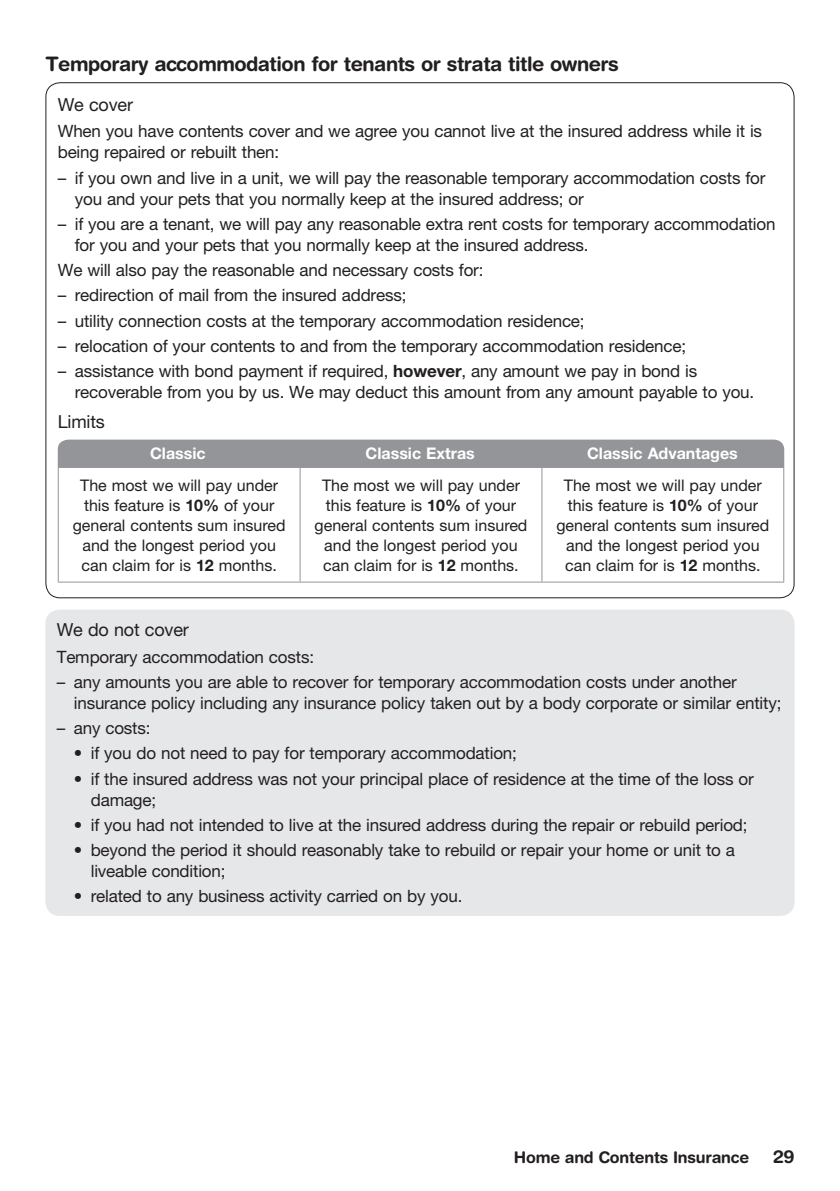
<style>
.page{position:relative;width:840px;height:1191px;background:#fff}
.page>*{position:absolute;margin:0;border:0;box-sizing:border-box;transform-origin:0 0}
.t1{font:700 20px "Helvetica Rounded LT Std";letter-spacing:-.025em;color:#231f20}
.t2{font:18px "Helvetica Neue LT Std";letter-spacing:-.01em;color:#231f20}
.t3{font:700 18px "Helvetica Rounded LT Std";color:#231f20}
.t4{font:17px/21px "Helvetica Neue LT Std";letter-spacing:-.01em;color:#231f20}
.t5{font:16px/20px "Helvetica Neue LT Std";color:#231f20;text-align:center}
.t6{font:700 16px "Helvetica Neue LT Std";color:#fff}
.t7{font:700 16px "Helvetica Rounded LT Std";letter-spacing:-.01em;color:#231f20}
.s1{font-weight:700}
</style>
<div class="page">
<hr style="left:58px;top:581px;width:242px;height:1px;background:#939598">
<hr style="left:300px;top:581px;width:241px;height:1px;background:#939598">
<hr style="left:541px;top:581px;width:242px;height:1px;background:#939598">
<hr style="left:58px;top:468px;width:1px;height:113px;background:#939598">
<hr style="left:299px;top:468px;width:1px;height:113px;background:#939598">
<hr style="left:541px;top:468px;width:1px;height:113px;background:#939598">
<hr style="left:782px;top:468px;width:1px;height:113px;background:#939598">
<div style="left:58px;top:439px;width:725px;height:29px;background:#939598"></div>
<div style="left:45px;top:609px;width:749px;height:307px;background:#e6e7e9;border-radius:14px"></div>
<p class="t1" style="left:45px;top:52px;width:574px">Temporary accommodation for tenants or strata title owners</p>
<p class="t2" style="left:58px;top:94px;width:77px">We cover</p>
<p class="t4" style="left:58px;top:121px;width:705px">When you have contents cover and we agree you cannot live at the insured address while it is being repaired or rebuilt then:</p>
<p class="t4" style="left:75px;top:167px;width:692px;text-indent:-17px">– if you own and live in a unit, we will pay the reasonable temporary accommodation costs for you and your pets that you normally keep at the insured address; or</p>
<p class="t4" style="left:75px;top:213px;width:702px;text-indent:-17px">– if you are a tenant, we will pay any reasonable extra rent costs for temporary accommodation for you and your pets that you normally keep at the insured address.</p>
<p class="t4" style="left:58px;top:259px;width:427px">We will also pay the reasonable and necessary costs for:</p>
<p class="t4" style="left:58px;top:285px;width:350px">– redirection of mail from the insured address;</p>
<p class="t4" style="left:58px;top:310px;width:528px">– utility connection costs at the temporary accommodation residence;</p>
<p class="t4" style="left:58px;top:335px;width:629px">– relocation of your contents to and from the temporary accommodation residence;</p>
<p class="t4" style="left:75px;top:360px;width:680px;text-indent:-17px">– assistance with bond payment if required, <span class="s1">however</span>, any amount we pay in bond is recoverable from you by us. We may deduct this amount from any amount payable to you.</p>
<p class="t2" style="left:58px;top:411px;width:49px">Limits</p>
<p class="t6" style="left:150px;top:444px;width:57px">Classic</p>
<p class="t6" style="left:365px;top:444px;width:111px">Classic Extras</p>
<p class="t6" style="left:586px;top:444px;width:152px">Classic Advantages</p>
<p class="t5" style="left:73px;top:475px;width:214px">The most we will pay under this feature is <span class="s1">10%</span> of your general contents sum insured and the longest period you can claim for is <span class="s1">12</span> months.</p>
<p class="t5" style="left:314px;top:475px;width:214px">The most we will pay under this feature is <span class="s1">10%</span> of your general contents sum insured and the longest period you can claim for is <span class="s1">12</span> months.</p>
<p class="t5" style="left:556px;top:475px;width:214px">The most we will pay under this feature is <span class="s1">10%</span> of your general contents sum insured and the longest period you can claim for is <span class="s1">12</span> months.</p>
<p class="t2" style="left:57px;top:619px;width:134px">We do not cover</p>
<p class="t4" style="left:57px;top:646px;width:259px">Temporary accommodation costs:</p>
<p class="t4" style="left:74px;top:671px;width:708px;text-indent:-17px">– any amounts you are able to recover for temporary accommodation costs under another insurance policy including any insurance policy taken out by a body corporate or similar entity;</p>
<p class="t4" style="left:57px;top:717px;width:95px">– any costs:</p>
<p class="t4" style="left:74px;top:742px;width:444px">• if you do not need to pay for temporary accommodation;</p>
<p class="t4" style="left:91px;top:768px;width:664px;text-indent:-17px">• if the insured address was not your principal place of residence at the time of the loss or damage;</p>
<p class="t4" style="left:74px;top:814px;width:675px">• if you had not intended to live at the insured address during the repair or rebuild period;</p>
<p class="t4" style="left:91px;top:839px;width:645px;text-indent:-17px">• beyond the period it should reasonably take to rebuild or repair your home or unit to a liveable condition;</p>
<p class="t4" style="left:74px;top:885px;width:390px">• related to any business activity carried on by you.</p>
<p class="t7" style="left:513px;top:1147px;width:237px">Home and Contents Insurance</p>
<p class="t3" style="left:772px;top:1145px;width:23px">29</p>
</div>
